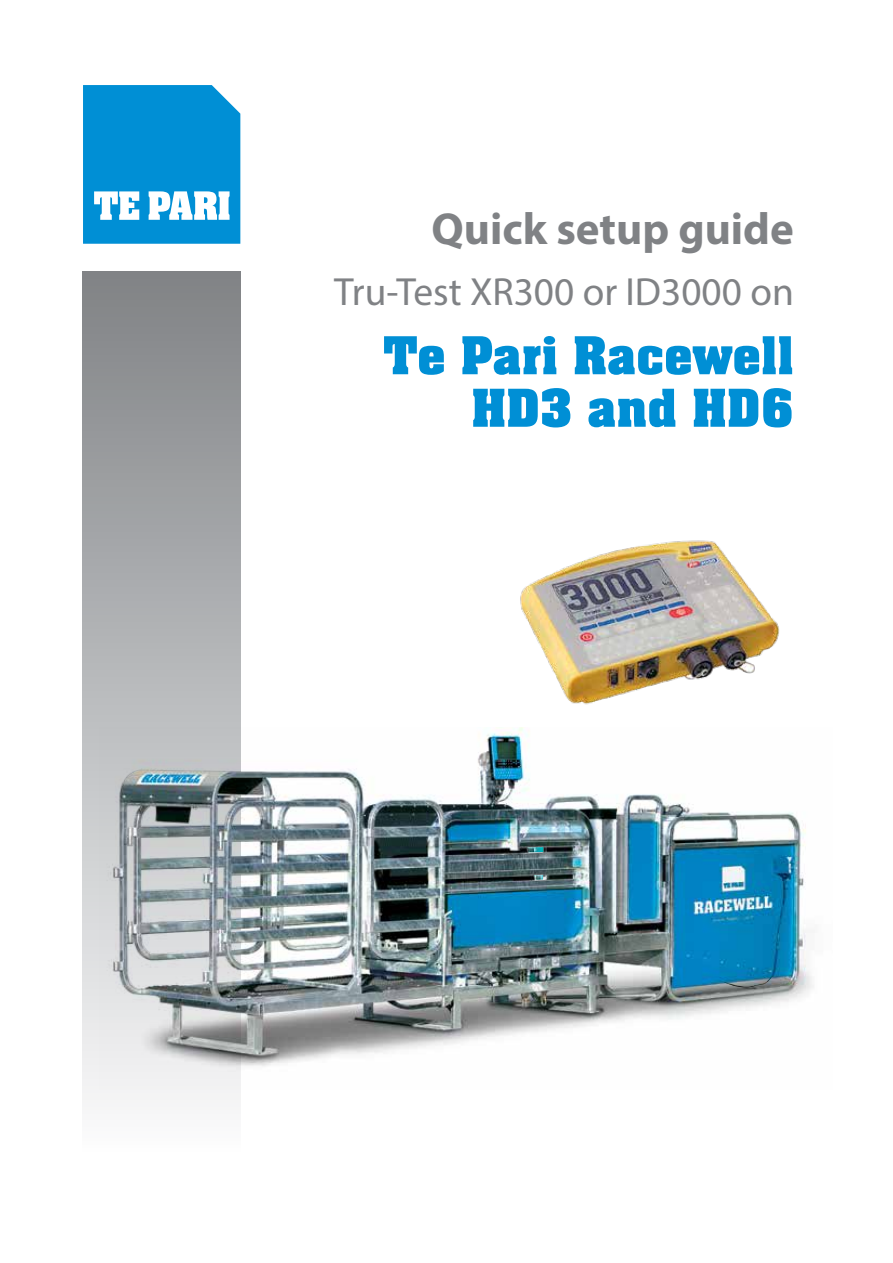
<style>
.page{position:relative;width:893px;height:1263px;background:#fff}
.page>*{position:absolute;margin:0;border:0;box-sizing:border-box;transform-origin:0 0}
.t1{font:700 57px/52.5px "Neue Aachen Pro";color:#008fd5;text-align:right}
.t2{font:700 45px "Myriad Pro";color:#808285}
.t3{font:39.45px "Myriad Pro";color:#808285}
</style>
<div class="page">
<img style="left:520px;top:540px;width:260px;height:165px">
<div style="left:83px;top:271px;width:157px;height:883px;background:linear-gradient(to bottom,#7f8285,#fbfcfc)"></div>
<svg style="left:83px;top:85px;width:157px;height:159px;background:#1f9cda"></svg>
<img style="left:100px;top:727px;width:714px;height:362px">
<img style="left:114px;top:737px;width:685px;height:317px">
<p class="t2" style="left:431px;top:200px;width:364px">Quick setup guide</p>
<p class="t3" style="left:334px;top:267px;width:461px">Tru-Test XR300 or ID3000 on</p>
<h1 class="t1" style="left:383px;top:331px;width:412px">Te Pari Racewell<br>HD3 and HD6</h1>
</div>
